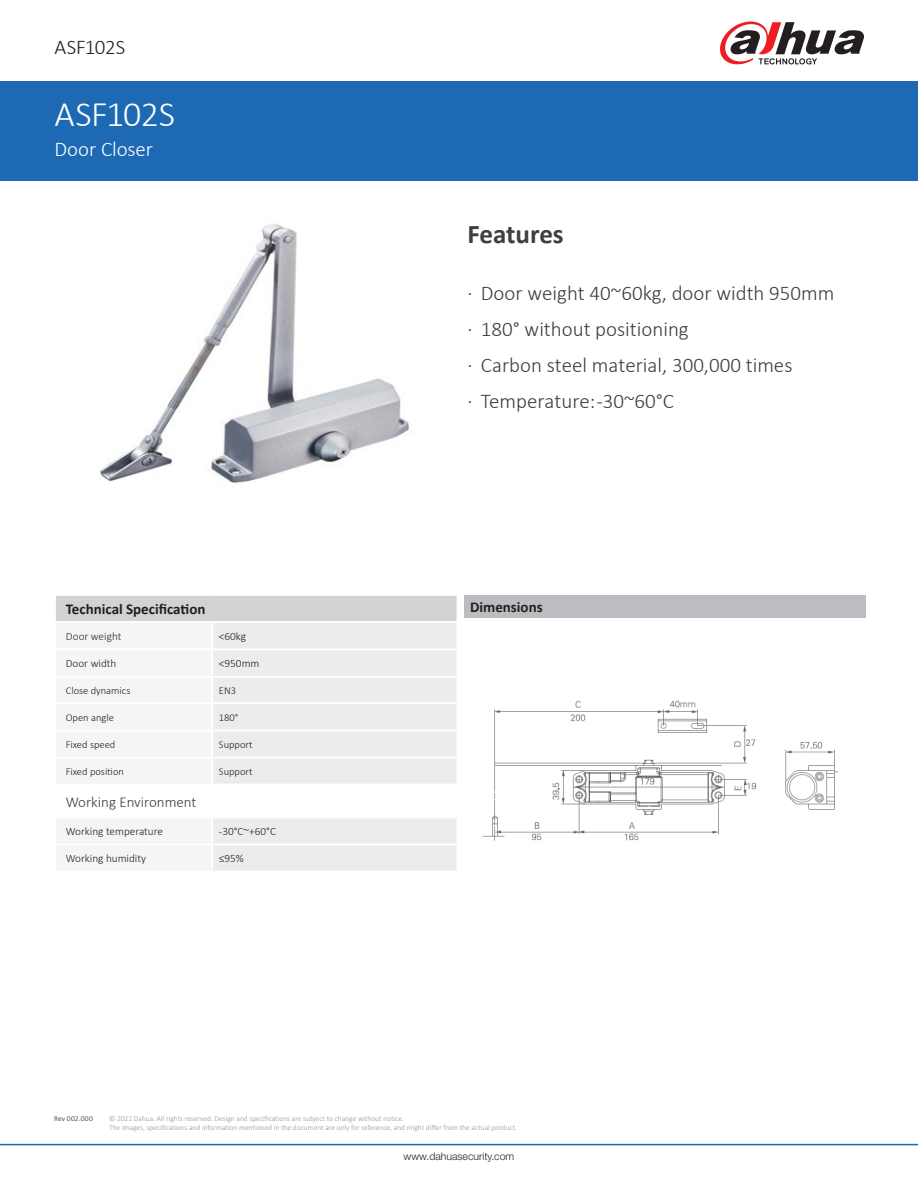
<style>
.page{position:relative;width:918px;height:1188px;background:#fff}
.page>*{position:absolute;margin:0;border:0;box-sizing:border-box;transform-origin:0 0}
.t1{font:300 36px "Calibri";letter-spacing:-.02em;color:#fff}
.t2{font:700 27px "Calibri";color:#3e3e3f}
.t3{font:300 21px/36px "Calibri";color:#3e3e3f}
.t4{font:300 21px "Calibri";letter-spacing:-.005em;color:#fff}
.t5{font:300 21px "Calibri";letter-spacing:-.015em;color:#231f20}
.t6{font:700 15px "Calibri";color:#231f20}
.t7{font:300 15px "Calibri";color:#3e3e3f}
.t8{font:300 11.25px "Calibri";color:#231f20}
.t9{font:300 11.25px "Calibri";letter-spacing:.005em;color:#312f30}
.t10{font:300 10.5px "Calibri";color:#231f20}
.t11{font:300 10.5px "Helvetica Neue LT Std";color:#231f20}
.t12{font:300 7.5px/9px "Calibri";color:#939598}
.t13{font:300 7.5px "Calibri";letter-spacing:.035em;color:#231f20}
</style>
<div class="page">
<div style="left:0;top:81px;width:918px;height:100px;background:#1e69b4"></div>
<hr style="left:0;top:1144px;width:918px;height:1px;background:#1e69b4">
<svg style="left:720px;top:22px;width:144px;height:42px"></svg>
<img style="left:100px;top:224px;width:309px;height:259px">
<svg style="left:56px;top:596px;width:401px;height:188px"></svg>
<div style="left:213px;top:818px;width:244px;height:53px;background:#ececee"></div>
<div style="left:464px;top:596px;width:402px;height:22px;background:#bcbdc0"></div>
<img style="left:482px;top:700px;width:357px;height:141px">
<p class="t5" style="left:55px;top:34px;width:72px">ASF102S</p>
<p class="t1" style="left:55px;top:92px;width:122px">ASF102S</p>
<p class="t4" style="left:55px;top:136px;width:100px">Door Closer</p>
<p class="t6" style="left:66px;top:599px;width:141px">Technical Specification</p>
<p class="t9" style="left:66px;top:629px;width:57px">Door weight</p>
<p class="t8" style="left:219px;top:629px;width:29px">&lt;60kg</p>
<p class="t8" style="left:66px;top:657px;width:52px">Door width</p>
<p class="t8" style="left:219px;top:657px;width:42px">&lt;950mm</p>
<p class="t10" style="left:66px;top:684px;width:66px">Close dynamics</p>
<p class="t10" style="left:219px;top:684px;width:19px">EN3</p>
<p class="t10" style="left:66px;top:711px;width:50px">Open angle</p>
<p class="t10" style="left:219px;top:711px;width:21px">180°</p>
<p class="t10" style="left:66px;top:738px;width:51px">Fixed speed</p>
<p class="t10" style="left:219px;top:738px;width:35px">Support</p>
<p class="t10" style="left:66px;top:765px;width:60px">Fixed position</p>
<p class="t10" style="left:219px;top:765px;width:35px">Support</p>
<p class="t7" style="left:66px;top:792px;width:132px">Working Environment</p>
<p class="t8" style="left:66px;top:824px;width:99px">Working temperature</p>
<p class="t8" style="left:219px;top:824px;width:59px">-30°C~+60°C</p>
<p class="t8" style="left:66px;top:851px;width:82px">Working humidity</p>
<p class="t8" style="left:219px;top:851px;width:26px">≤95%</p>
<p class="t2" style="left:468px;top:217px;width:98px">Features</p>
<p class="t3" style="left:468px;top:275px;width:368px">· Door weight 40~60kg, door width 950mm · 180° without positioning<br>· Carbon steel material, 300,000 times<br>· Temperature: -30~60°C</p>
<p class="t6" style="left:470px;top:597px;width:74px">Dimensions</p>
<p class="t13" style="left:54px;top:1113px;width:40px">Rev 002.000</p>
<p class="t12" style="left:109px;top:1114px;width:410px">© 2022 Dahua. All rights reserved. Design and specifications are subject to change without notice.<br>The images, specifications and information mentioned in the document are only for reference, and might differ from the actual product.</p>
<p class="t11" style="left:404px;top:1150px;width:112px">www.dahuasecurity.com</p>
</div>
